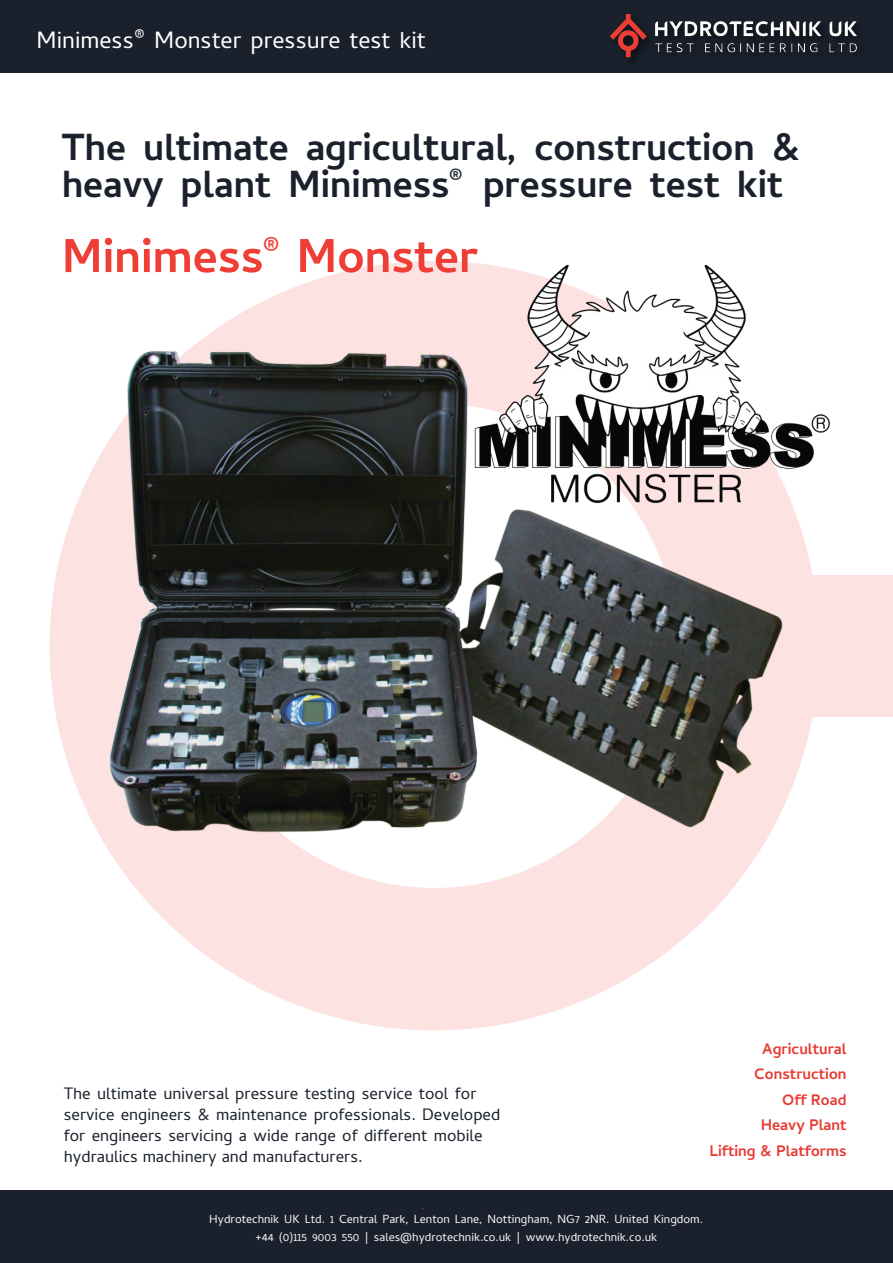
<style>
.page{position:relative;width:893px;height:1263px;background:#fff}
.page>*{position:absolute;margin:0;border:0;box-sizing:border-box;transform-origin:0 0}
.t1{font:700 60px "Cambay Devanagari";color:#ee3e35}
.t2{font:700 48px/37.5px "Cambay Devanagari";color:#1a212c}
.t3{font:30px "Cambay Devanagari";color:#fff}
.t4{font:21px/21px "Cambay Devanagari";color:#1a212c}
.t5{font:700 19.5px/25.5px "Cambay Devanagari";color:#e83b33;text-align:right}
.t6{font:15px/18px "Cambay Devanagari";color:#fafafa;text-align:center}
</style>
<div class="page">
<div style="left:50px;top:261px;width:769px;height:769px;border:142px solid #ee3e35;border-radius:50%"></div>
<div style="left:681px;top:575px;width:212px;height:141px;background:#fce2e0"></div>
<div style="left:0;top:0;width:893px;height:73px;background:#1a212c"></div>
<div style="left:0;top:1190px;width:893px;height:73px;background:#1a212c"></div>
<img style="left:105px;top:344px;width:683px;height:496px">
<img style="left:470px;top:263px;width:360px;height:247px">
<img style="left:610px;top:14px;width:248px;height:47px">
<h3 class="t3" style="left:37px;top:27px;width:391px">Minimess<sup>®</sup> Monster pressure test kit</h3>
<h2 class="t2" style="left:62px;top:126px;width:740px">The ultimate agricultural, construction &amp; heavy plant Minimess<sup>®</sup> pressure test kit</h2>
<h1 class="t1" style="left:62px;top:224px;width:418px">Minimess<sup>®</sup> Monster</h1>
<p class="t4" style="left:64px;top:1084px;width:438px">The ultimate universal pressure testing service tool for service engineers &amp; maintenance professionals. Developed for engineers servicing a wide range of different mobile hydraulics machinery and manufacturers.</p>
<p class="t5" style="left:709px;top:1035px;width:139px">Agricultural<br>Construction<br>Off Road<br>Heavy Plant<br>Lifting &amp; Platforms</p>
<p class="t6" style="left:209px;top:1211px;width:495px">Hydrotechnik UK Ltd. 1 Central Park, Lenton Lane, Nottingham, NG7 2NR. United Kingdom. +44 (0)115 9003 550 | sales@hydrotechnik.co.uk | www.hydrotechnik.co.uk</p>
</div>
